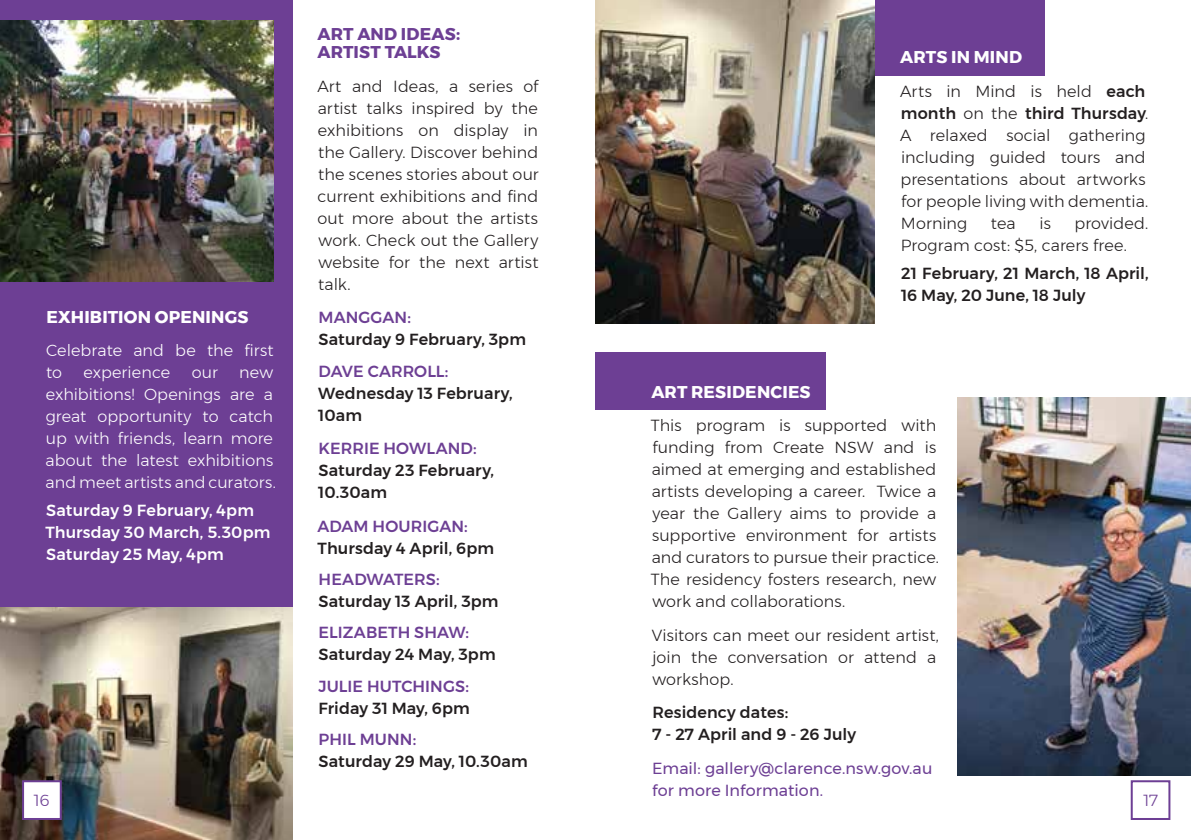
<style>
.page{position:relative;width:1191px;height:840px;background:#fff}
.page>*{position:absolute;margin:0;border:0;box-sizing:border-box;transform-origin:0 0}
.t1{font:700 17px "Montserrat";letter-spacing:.01em;color:#fff}
.t2{font:700 17px/18px "Montserrat";letter-spacing:.005em;color:#6d3f94}
.t3{font:300 16px/22px "Montserrat";letter-spacing:.005em;color:#231f20}
.t4{font:500 16px/22px "Montserrat";letter-spacing:.005em;color:#231f20}
.t5{font:300 16px/22px "Montserrat";letter-spacing:.005em;color:#fff}
.t6{font:500 16px "Montserrat";letter-spacing:.005em;color:#6d3f94}
.t7{font:500 16px/22px "Montserrat";letter-spacing:.005em;color:#fff}
.t8{font:16px/22px "Montserrat";letter-spacing:.005em;color:#6d3f94}
.t9{font:300 16px "Montserrat";color:#6d3f94}
.s1{font-weight:500}
</style>
<div class="page">
<div style="left:829px;top:0;width:215px;height:75px;background:#6d3f94"></div>
<div style="left:0;top:0;width:292px;height:608px;background:#6d3f94"></div>
<div style="left:595px;top:351px;width:230px;height:58px;background:#6d3f94"></div>
<img style="left:0;top:21px;width:274px;height:260px">
<img style="left:0;top:607px;width:292px;height:232px">
<img style="left:596px;top:0;width:278px;height:323px">
<img style="left:957px;top:397px;width:234px;height:378px">
<div style="left:22px;top:779px;width:40px;height:40px;background:#fff;border:2px solid #6d3f94"></div>
<div style="left:1130px;top:779px;width:40px;height:40px;background:#fff;border:2px solid #6d3f94"></div>
<p class="t2" style="left:317px;top:25px;width:144px">ART AND IDEAS:<br>ARTIST TALKS</p>
<p class="t3" style="left:317px;top:75px;width:223px;text-align:justify">Art and Ideas, a series of artist talks inspired by the exhibitions on display in the Gallery. Discover behind the scenes stories about our current exhibitions and find out more about the artists work. Check out the Gallery website for the next artist talk.</p>
<p class="t6" style="left:318px;top:305px;width:94px">MANGGAN:</p>
<p class="t4" style="left:318px;top:328px;width:209px">Saturday 9 February, 3pm</p>
<p class="t6" style="left:318px;top:358px;width:131px">DAVE CARROLL:</p>
<p class="t4" style="left:318px;top:382px;width:196px">Wednesday 13 February,<br>10am</p>
<p class="t6" style="left:319px;top:435px;width:160px">KERRIE HOWLAND:</p>
<p class="t4" style="left:318px;top:459px;width:177px">Saturday 23 February,<br>10.30am</p>
<p class="t6" style="left:317px;top:513px;width:152px">ADAM HOURIGAN:</p>
<p class="t4" style="left:317px;top:536px;width:178px">Thursday 4 April, 6pm</p>
<p class="t6" style="left:319px;top:566px;width:123px">HEADWATERS:</p>
<p class="t4" style="left:318px;top:590px;width:181px">Saturday 13 April, 3pm</p>
<p class="t6" style="left:319px;top:619px;width:152px">ELIZABETH SHAW:</p>
<p class="t4" style="left:318px;top:643px;width:179px">Saturday 24 May, 3pm</p>
<p class="t6" style="left:318px;top:673px;width:152px">JULIE HUTCHINGS:</p>
<p class="t4" style="left:319px;top:696px;width:153px">Friday 31 May, 6pm</p>
<p class="t6" style="left:319px;top:726px;width:99px">PHIL MUNN:</p>
<p class="t4" style="left:318px;top:750px;width:211px">Saturday 29 May, 10.30am</p>
<p class="t1" style="left:900px;top:44px;width:123px">ARTS IN MIND</p>
<p class="t3" style="left:900px;top:80px;width:250px">Arts in Mind is held <span class="s1">each month</span> on the <span class="s1">third Thursday</span>.<br>A relaxed social gathering including guided tours and presentations about artworks for people living with dementia.<br>Morning</p>
<p class="t3" style="left:901px;top:212px;width:249px;text-indent:173px">provided.<br>Program cost: $5, carers free.</p>
<p class="t4" style="left:901px;top:261px;width:249px">21 February, 21 March, 18 April,<br>16 May, 20 June, 18 July</p>
<p class="t3" style="left:991px;top:212px;width:26px">tea</p>
<p class="t3" style="left:1039px;top:212px;width:13px">is</p>
<p class="t1" style="left:47px;top:303px;width:203px">EXHIBITION OPENINGS</p>
<p class="t5" style="left:46px;top:339px;width:229px">Celebrate and be the first to</p>
<p class="t5" style="left:83px;top:361px;width:88px">experience</p>
<p class="t5" style="left:192px;top:361px;width:28px">our</p>
<p class="t5" style="left:46px;top:361px;width:232px;text-indent:194px">new exhibitions! Openings are a great opportunity to catch up with friends, learn more about the latest exhibitions and meet artists and curators.</p>
<p class="t7" style="left:45px;top:499px;width:226px">Saturday 9 February, 4pm<br>Thursday 30 March, 5.30pm<br>Saturday 25 May, 4pm</p>
<p class="t1" style="left:651px;top:378px;width:161px">ART RESIDENCIES</p>
<p class="t3" style="left:651px;top:414px;width:289px">This program is supported with funding from Create NSW and is aimed at emerging and established artists developing a career. Twice a year the Gallery aims to provide a supportive environment for artists and curators to pursue their practice.<br>The residency fosters research, new work and collaborations.</p>
<p class="t3" style="left:652px;top:623px;width:289px">Visitors can meet our resident artist, join the conversation or attend a workshop.</p>
<p class="t4" style="left:652px;top:701px;width:205px">Residency dates:<br>7 - 27 April and 9 - 26 July</p>
<p class="t8" style="left:652px;top:756px;width:282px">Email: gallery@clarence.nsw.gov.au for more Information.</p>
<p class="t9" style="left:34px;top:787px;width:18px">16</p>
<p class="t9" style="left:1143px;top:787px;width:16px">17</p>
</div>
